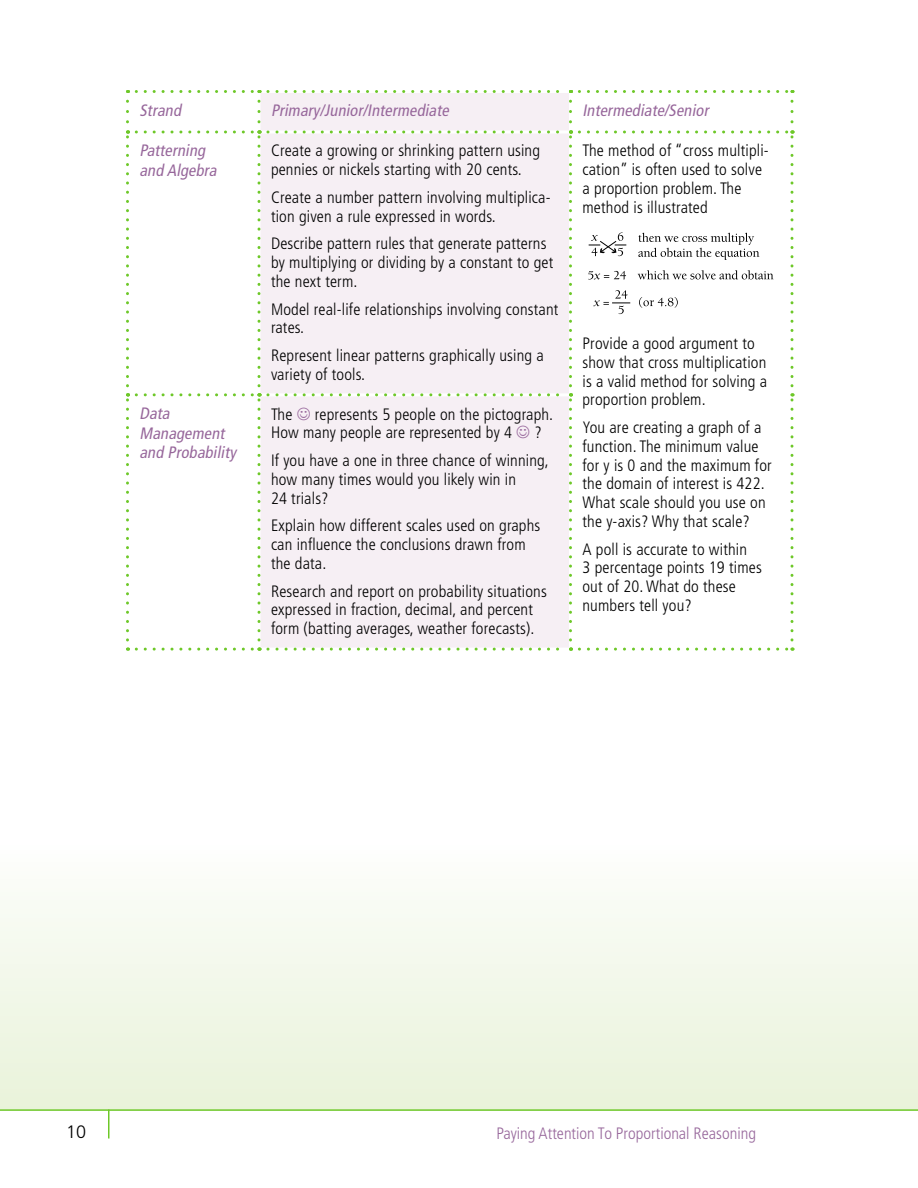
<style>
.page{position:relative;width:918px;height:1188px;background:#fff}
.page>*{position:absolute;margin:0;border:0;box-sizing:border-box;transform-origin:0 0}
.t1{font:300 18px "Frutiger";color:#000}
.New_Table_copy{font:300 condensed 16.5px/18.8px "Frutiger";letter-spacing:.01em;color:#000}
.Table_heading{font:italic condensed 16.5px/19.5px "Frutiger";color:#97679b}
.t2{font:300 condensed 16.5px "Frutiger";color:#97679b}
</style>
<div class="page">
<div style="left:0;top:838px;width:918px;height:272px;background:linear-gradient(to bottom,#fefefd,#e9f2da)"></div>
<hr style="left:0;top:1109px;width:918px;height:2px;background:#6ec829">
<hr style="left:108px;top:1110px;width:2px;height:28px;background:#6ec829">
<svg style="left:129px;top:134px;width:662px;height:514px"></svg>
<hr style="left:258px;top:132px;width:3px;height:263px;background:#fff">
<hr style="left:569px;top:132px;width:3px;height:263px;background:#fff">
<hr style="left:128px;top:393px;width:131px;height:3px;background:#fff">
<hr style="left:259px;top:393px;width:312px;height:3px;background:#fff">
<hr style="left:258px;top:395px;width:3px;height:254px;background:#fff">
<hr style="left:569px;top:395px;width:3px;height:254px;background:#fff">
<svg style="left:126px;top:90px;width:3px;height:32px"></svg>
<svg style="left:136px;top:90px;width:125px;height:32px"></svg>
<svg style="left:268px;top:90px;width:304px;height:32px"></svg>
<svg style="left:579px;top:90px;width:215px;height:32px"></svg>
<svg style="left:126px;top:130px;width:3px;height:256px"></svg>
<svg style="left:136px;top:130px;width:125px;height:256px"></svg>
<div style="left:268px;top:130px;width:304px;height:256px;background:#f6eff4"></div>
<svg style="left:126px;top:393px;width:3px;height:247px"></svg>
<svg style="left:136px;top:393px;width:125px;height:247px"></svg>
<svg style="left:791px;top:393px;width:3px;height:247px"></svg>
<svg style="left:136px;top:648px;width:124px;height:3px"></svg>
<svg style="left:268px;top:648px;width:304px;height:3px"></svg>
<svg style="left:579px;top:648px;width:214px;height:3px"></svg>
<svg style="left:579px;top:130px;width:215px;height:256px"></svg>
<div style="left:268px;top:393px;width:304px;height:247px;background:#f6eff4"></div>
<p class="Table_heading" style="left:140px;top:101px;width:46px">Strand</p>
<p class="Table_heading" style="left:271px;top:101px;width:183px">Primary/Junior/Intermediate</p>
<p class="Table_heading" style="left:583px;top:101px;width:131px">Intermediate/Senior</p>
<p class="Table_heading" style="left:139px;top:141px;width:82px">Patterning and Algebra</p>
<p class="New_Table_copy" style="left:271px;top:142px;width:271px">Create a growing or shrinking pattern using pennies or nickels starting with 20 cents.</p>
<p class="New_Table_copy" style="left:271px;top:188px;width:281px">Create a number pattern involving multiplica&shy;tion given a rule expressed in words.</p>
<p class="New_Table_copy" style="left:271px;top:235px;width:284px">Describe pattern rules that generate patterns by multiplying or dividing by a constant to get the next term.</p>
<p class="New_Table_copy" style="left:271px;top:300px;width:289px">Model real-life relationships involving constant rates.</p>
<p class="New_Table_copy" style="left:271px;top:346px;width:274px">Represent linear patterns graphically using a variety of tools.</p>
<p class="New_Table_copy" style="left:583px;top:142px;width:188px">The method of “cross multipli&shy;cation” is often used to solve a proportion problem. The method is illustrated</p>
<p class="New_Table_copy" style="left:583px;top:334px;width:186px">Provide a good argument to show that cross multiplication is a valid method for solving a proportion problem.</p>
<p class="New_Table_copy" style="left:583px;top:418px;width:191px">You are creating a graph of a function. The minimum value for y is 0 and the maximum for the domain of interest is 422.<br>What scale should you use on the y-axis? Why that scale?</p>
<p class="New_Table_copy" style="left:583px;top:540px;width:181px">A poll is accurate to within<br>3 percentage points 19 times out of 20. What do these numbers tell you?</p>
<p class="Table_heading" style="left:139px;top:404px;width:98px">Data<br>Management and Probability</p>
<p class="New_Table_copy" style="left:271px;top:405px;width:23px">The</p>
<p class="New_Table_copy" style="left:271px;top:405px;width:284px;text-indent:44px">represents 5 people on the pictograph.<br>How many people are represented by 4</p>
<p class="New_Table_copy" style="left:535px;top:423px;width:9px">?</p>
<p class="New_Table_copy" style="left:271px;top:451px;width:279px">If you have a one in three chance of winning, how many times would you likely win in<br>24 trials?</p>
<p class="New_Table_copy" style="left:271px;top:516px;width:271px">Explain how different scales used on graphs can influence the conclusions drawn from the data.</p>
<p class="New_Table_copy" style="left:271px;top:582px;width:277px">Research and report on probability situations expressed in fraction, decimal, and percent form (batting averages, weather forecasts).</p>
<p class="t1" style="left:66px;top:1122px;width:22px">10</p>
<p class="t2" style="left:496px;top:1123px;width:261px">Paying Attention To Proportional Reasoning</p>
</div>
